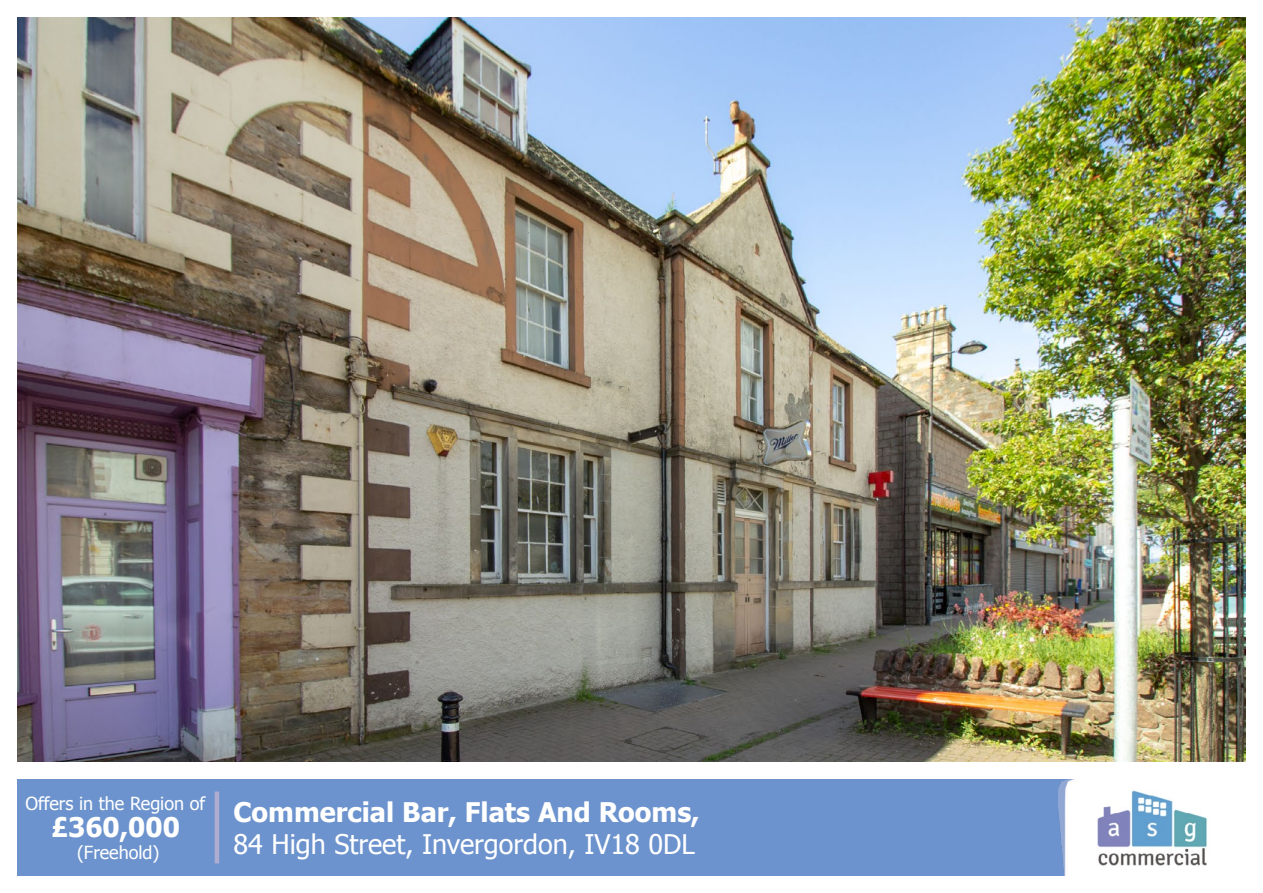
<style>
.page{position:relative;width:1263px;height:893px;background:#fff}
.page>*{position:absolute;margin:0;border:0;box-sizing:border-box;transform-origin:0 0}
.t1{font:700 27px "Tahoma";color:#fff}
.t2{font:27px "Tahoma";color:#fff}
.t3{font:18px "Tahoma";color:#fff}
</style>
<div class="page">
<div style="left:17px;top:779px;width:1057px;height:97px;background:#6c93cd"></div>
<img style="left:1058px;top:779px;width:150px;height:97px">
<hr style="left:215px;top:792px;width:4px;height:71px;background:#aeadd1">
<img style="left:17px;top:17px;width:1229px;height:744px">
<p class="t3" style="left:26px;top:791px;width:181px">Offers in the Region of</p>
<p class="t1" style="left:51px;top:808px;width:130px">£360,000</p>
<p class="t3" style="left:77px;top:840px;width:84px">(Freehold)</p>
<p class="t1" style="left:234px;top:793px;width:468px">Commercial Bar, Flats And Rooms,</p>
<p class="t2" style="left:234px;top:826px;width:463px">84 High Street, Invergordon, IV18 0DL</p>
</div>
